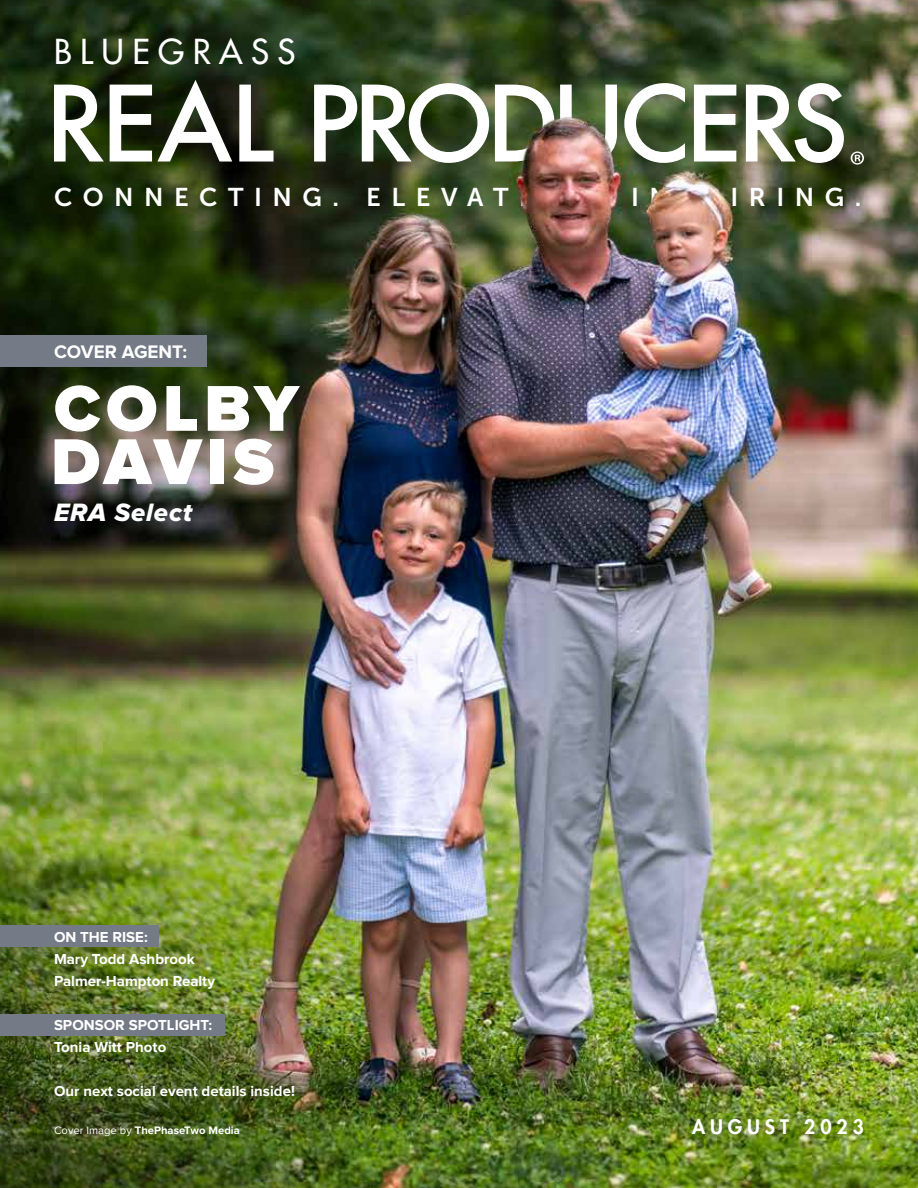
<style>
.page{position:relative;width:918px;height:1188px;background:#fff}
.page>*{position:absolute;margin:0;border:0;box-sizing:border-box;transform-origin:0 0}
.t1{font:900 67.05px/53.2px "Proxima Nova";letter-spacing:.08em;color:#fff}
.t2{font:500 33.45px "Futura Std";letter-spacing:.25em;color:#fff}
.t3{font:26.1px "Proxima Nova Extrabld It";letter-spacing:.03em;color:#fff}
.t4{font:25.65px "Museo Sans 700";letter-spacing:.41em;color:#fff}
.t5{font:800 19.5px "Futura Std";letter-spacing:.25em;color:#fff}
.t6{font:700 18.9px "Proxima Nova";color:#fff}
.t7{font:700 15px/22px "Proxima Nova";color:#fff}
.t8{font:700 11.25px "Proxima Nova";color:#fff}
.s1{font-weight:400}
</style>
<div class="page">
<img style="left:0;top:0;width:918px;height:1188px">
<img style="left:0;top:762px;width:456px;height:426px">
<svg style="left:54px;top:85px;width:50px;height:77px"></svg>
<svg style="left:110px;top:80px;width:122px;height:82px"></svg>
<svg style="left:239px;top:85px;width:30px;height:77px"></svg>
<div style="left:0;top:925px;width:159px;height:21px;background:#747a86"></div>
<div style="left:0;top:1014px;width:225px;height:21px;background:#747a86"></div>
<div style="left:0;top:336px;width:206px;height:31px;background:#747a86"></div>
<img style="left:269px;top:0;width:649px;height:305px">
<h2 class="t2" style="left:54px;top:30px;width:243px">BLUEGRASS</h2>
<h3 class="t4" style="left:54px;top:183px;width:809px">CONNECTING. ELEVATING. INSPIRING.</h3>
<p class="t6" style="left:54px;top:343px;width:134px">COVER AGENT:</p>
<h1 class="t1" style="left:51px;top:385px;width:249px">COLBY<br>DAVIS</h1>
<h3 class="t3" style="left:54px;top:497px;width:140px">ERA Select</h3>
<p class="t7" style="left:54px;top:926px;width:163px">ON THE RISE:<br>Mary Todd Ashbrook<br>Palmer-Hampton Realty</p>
<p class="t7" style="left:54px;top:1014px;width:160px">SPONSOR SPOTLIGHT:<br>Tonia Witt Photo</p>
<p class="t7" style="left:54px;top:1081px;width:242px">Our next social event details inside!</p>
<p class="t8" style="left:54px;top:1125px;width:187px"><span class="s1">Cover Image by</span> ThePhaseTwo Media</p>
<h3 class="t5" style="left:692px;top:1114px;width:173px">AUGUST 2023</h3>
</div>
